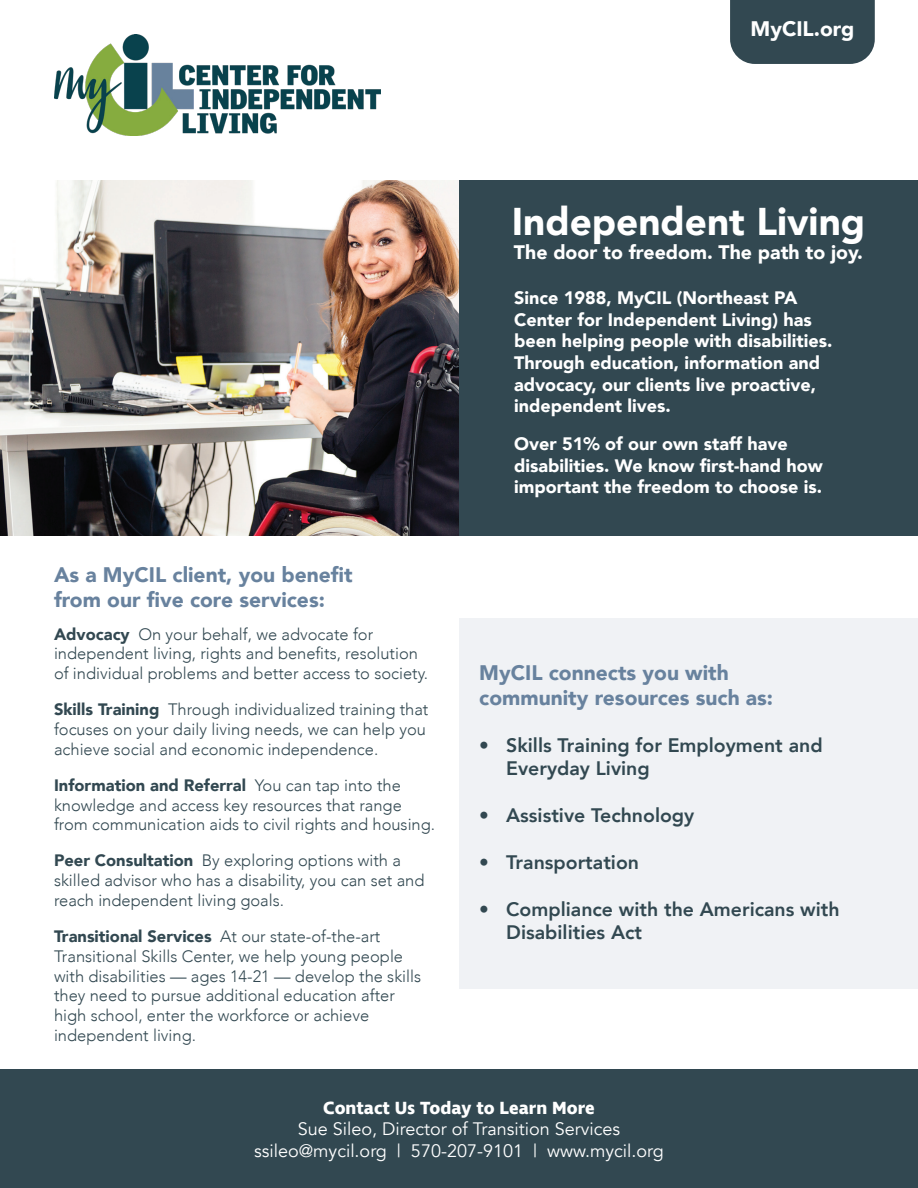
<style>
.page{position:relative;width:918px;height:1188px;background:#fff}
.page>*{position:absolute;margin:0;border:0;box-sizing:border-box;transform-origin:0 0}
.t1{font:900 38.7px "Avenir";color:#fff}
.t2{font:900 21px "Avenir";color:#68829e}
.t3{font:900 21px "Avenir";color:#fff}
.t4{font:800 19.5px/23.4px "Avenir";color:#324851}
.t5{font:900 19.5px "Avenir";color:#fff}
.t6{font:900 18px/21.6px "Avenir";color:#fff}
.t7{font:18px "Avenir";color:#fff}
.t8{font:700 18px "Ingra";color:#fff}
.t9{font:300 16.5px/19.8px "Avenir";color:#324851}
.s1{font-weight:900}
</style>
<div class="page">
<div style="left:459px;top:618px;width:459px;height:371px;background:#f0f2f5"></div>
<img style="left:54px;top:35px;width:326px;height:101px">
<img style="left:0;top:180px;width:459px;height:356px">
<div style="left:459px;top:180px;width:459px;height:356px;background:#324851"></div>
<div style="left:730px;top:0;width:145px;height:64px;background:#324851"></div>
<div style="left:0;top:1069px;width:918px;height:119px;background:#324851"></div>
<p class="t3" style="left:751px;top:10px;width:105px">MyCIL.org</p>
<p class="t2" style="left:54px;top:557px;width:300px">As a MyCIL client, you benefit</p>
<p class="t2" style="left:54px;top:582px;width:272px">from our five core services:</p>
<p class="t9" style="left:54px;top:624px;width:321px"><span class="s1">Advocacy</span> On your behalf, we advocate for</p>
<p class="t9" style="left:54px;top:644px;width:366px">independent living, rights and benefits, resolution</p>
<p class="t9" style="left:54px;top:664px;width:376px">of individual problems and better access to society.</p>
<p class="t9" style="left:54px;top:700px;width:376px"><span class="s1">Skills Training</span> Through individualized training that focuses on your daily living needs, we can help you achieve social and economic independence.</p>
<p class="t9" style="left:54px;top:775px;width:383px"><span class="s1">Information and Referral</span> You can tap into the knowledge and access key resources that range from communication aids to civil rights and housing.</p>
<p class="t9" style="left:54px;top:851px;width:372px"><span class="s1">Peer Consultation</span> By exploring options with a skilled advisor who has a disability, you can set and reach independent living goals.</p>
<p class="t9" style="left:54px;top:926px;width:328px"><span class="s1">Transitional Services</span> At our state-of-the-art</p>
<p class="t9" style="left:54px;top:946px;width:351px">Transitional Skills Center, we help young people</p>
<p class="t9" style="left:54px;top:966px;width:369px">with disabilities — ages 14-21 — develop the skills they need to pursue additional education after</p>
<p class="t9" style="left:54px;top:1006px;width:317px">high school, enter the workforce or achieve</p>
<p class="t9" style="left:54px;top:1025px;width:144px">independent living.</p>
<p class="t1" style="left:512px;top:189px;width:355px">Independent Living</p>
<p class="t5" style="left:514px;top:235px;width:351px">The door to freedom. The path to joy.</p>
<p class="t6" style="left:514px;top:287px;width:285px">Since 1988, MyCIL (Northeast PA</p>
<p class="t6" style="left:514px;top:308px;width:320px">Center for Independent Living) has been helping people with disabilities.<br>Through education, information and advocacy, our clients live proactive, independent lives.</p>
<p class="t6" style="left:514px;top:432px;width:275px">Over 51% of our own staff have</p>
<p class="t6" style="left:514px;top:454px;width:310px">disabilities. We know first-hand how</p>
<p class="t6" style="left:514px;top:476px;width:309px">important the freedom to choose is.</p>
<p class="t2" style="left:479px;top:654px;width:251px">MyCIL connects you with</p>
<p class="t2" style="left:479px;top:680px;width:295px">community resources such as:</p>
<p class="t4" style="left:506px;top:733px;width:318px;text-indent:-27px">• Skills Training for Employment and<br>Everyday Living</p>
<p class="t4" style="left:479px;top:803px;width:217px">• Assistive Technology</p>
<p class="t4" style="left:479px;top:850px;width:161px">• Transportation</p>
<p class="t4" style="left:506px;top:897px;width:335px;text-indent:-27px">• Compliance with the Americans with<br>Disabilities Act</p>
<p class="t8" style="left:323px;top:1096px;width:273px">Contact Us Today to Learn More</p>
<p class="t7" style="left:298px;top:1119px;width:324px">Sue Sileo, Director of Transition Services</p>
<p class="t7" style="left:254px;top:1140px;width:411px">ssileo@mycil.org | 570-207-9101 | www.mycil.org</p>
</div>
